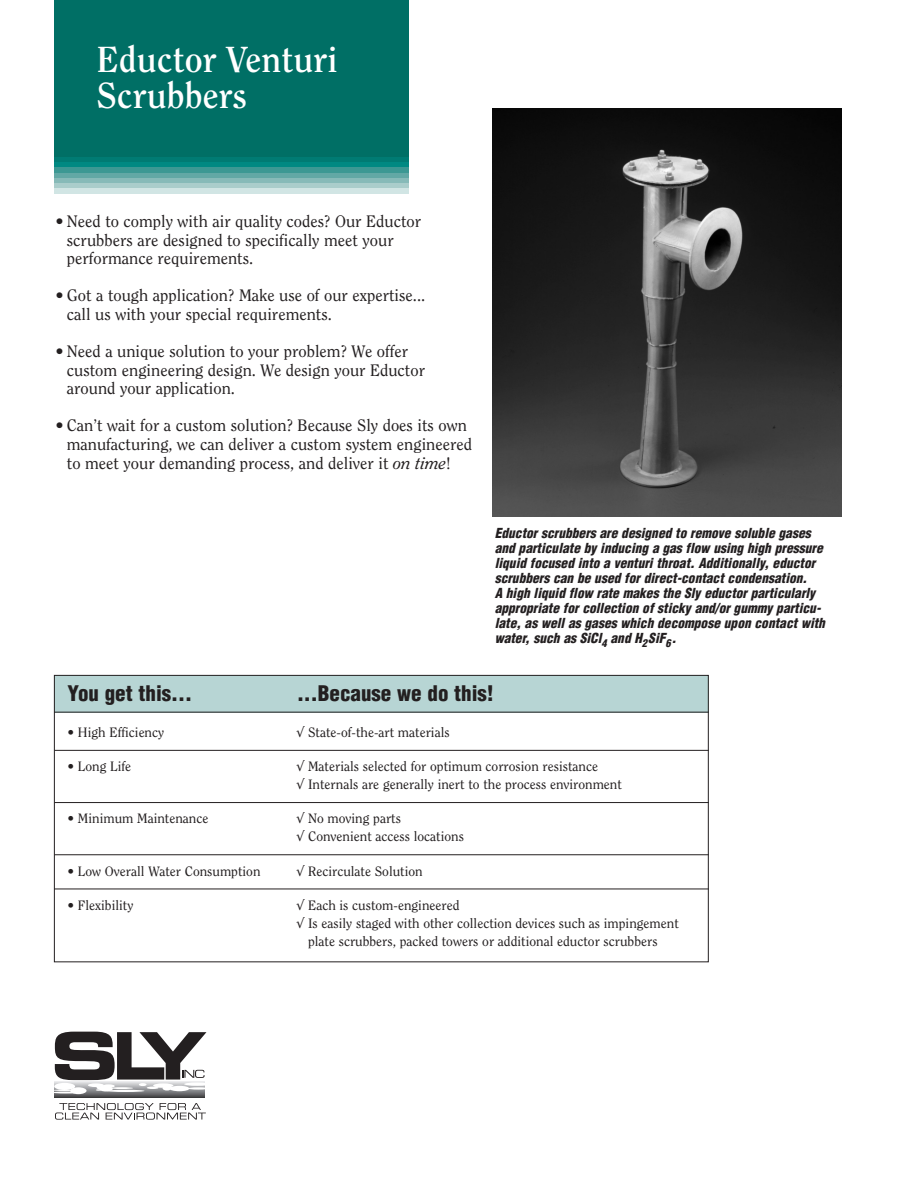
<style>
.page{position:relative;width:918px;height:1188px;background:#fff}
.page>*{position:absolute;margin:0;border:0;box-sizing:border-box;transform-origin:0 0}
.t1{font:700 36px/36px "Clearface";color:#fff}
.t2{font:900 condensed 21px "Helvetica";color:#231f20}
.t3{font:16.5px/18.8px "Clearface";color:#231f20}
.t4{font:13.5px/18px "Clearface";color:#231f20}
.t5{font:italic 900 condensed 13.5px/15px "Helvetica";color:#231f20}
.s1{font-style:italic}
</style>
<div class="page">
<div style="left:54px;top:152px;width:354px;height:5px;background:#006f65"></div>
<div style="left:54px;top:157px;width:354px;height:5px;background:#007b73"></div>
<div style="left:54px;top:162px;width:354px;height:6px;background:#008982"></div>
<div style="left:54px;top:168px;width:354px;height:5px;background:#3c9893"></div>
<div style="left:54px;top:173px;width:354px;height:5px;background:#62a8a5"></div>
<div style="left:54px;top:178px;width:354px;height:6px;background:#87bab8"></div>
<div style="left:54px;top:184px;width:354px;height:5px;background:#aacdcb"></div>
<div style="left:54px;top:189px;width:354px;height:5px;background:#d1e5e4"></div>
<div style="left:54px;top:0;width:354px;height:156px;background:#006f65"></div>
<div style="left:54px;top:675px;width:655px;height:37px;background:#b7d5d4"></div>
<img style="left:493px;top:108px;width:348px;height:408px">
<svg style="left:55px;top:1103px;width:151px;height:17px"></svg>
<div style="left:54px;top:1080px;width:151px;height:17px;background:#5a5a5d"></div>
<svg style="left:54px;top:1032px;width:152px;height:62px"></svg>
<hr style="left:54px;top:750px;width:655px;height:1px;background:#231f20">
<hr style="left:54px;top:802px;width:655px;height:1px;background:#231f20">
<hr style="left:54px;top:854px;width:655px;height:1px;background:#231f20">
<hr style="left:54px;top:889px;width:655px;height:1px;background:#231f20">
<hr style="left:54px;top:712px;width:655px;height:1px;background:#231f20">
<h1 class="t1" style="left:97px;top:44px;width:242px">Eductor Venturi<br>Scrubbers</h1>
<p class="t3" style="left:67px;top:213px;width:356px;text-indent:-11px">• Need to comply with air quality codes? Our Eductor scrubbers are designed to specifically meet your performance requirements.</p>
<p class="t3" style="left:67px;top:287px;width:360px;text-indent:-11px">• Got a tough application? Make use of our expertise... call us with your special requirements.</p>
<p class="t3" style="left:67px;top:343px;width:360px;text-indent:-11px">• Need a unique solution to your problem? We offer custom engineering design. We design your Eductor around your application.</p>
<p class="t3" style="left:67px;top:417px;width:407px;text-indent:-11px">• Can’t wait for a custom solution? Because Sly does its own manufacturing, we can deliver a custom system engineered to meet your demanding process, and deliver it <span class="s1">on time</span>!</p>
<p class="t5" style="left:495px;top:527px;width:335px">Eductor scrubbers are designed to remove soluble gases and particulate by inducing a gas flow using high pressure liquid focused into a venturi throat. Additionally, eductor scrubbers can be used for direct-contact condensation.<br>A high liquid flow rate makes the Sly eductor particularly appropriate for collection of sticky and/or gummy particu&shy;late, as well as gases which decompose upon contact with water, such as SiCl<sub>4</sub> and H<sub>2</sub>SiF<sub>6</sub>.</p>
<p class="t2" style="left:67px;top:685px;width:126px">You get this...</p>
<p class="t2" style="left:297px;top:685px;width:198px">...Because we do this!</p>
<p class="t4" style="left:67px;top:724px;width:98px">• High Efficiency</p>
<p class="t4" style="left:297px;top:724px;width:154px">√ State-of-the-art materials</p>
<p class="t4" style="left:67px;top:758px;width:65px">• Long Life</p>
<p class="t4" style="left:297px;top:758px;width:326px">√ Materials selected for optimum corrosion resistance<br>√ Internals are generally inert to the process environment</p>
<p class="t4" style="left:67px;top:811px;width:142px">• Minimum Maintenance</p>
<p class="t4" style="left:297px;top:811px;width:168px">√ No moving parts<br>√ Convenient access locations</p>
<p class="t4" style="left:67px;top:863px;width:195px">• Low Overall Water Consumption</p>
<p class="t4" style="left:297px;top:863px;width:127px">√ Recirculate Solution</p>
<p class="t4" style="left:67px;top:897px;width:67px">• Flexibility</p>
<p class="t4" style="left:297px;top:897px;width:164px">√ Each is custom-engineered</p>
<p class="t4" style="left:297px;top:915px;width:383px">√ Is easily staged with other collection devices such as impingement</p>
<p class="t4" style="left:308px;top:933px;width:351px">plate scrubbers, packed towers or additional eductor scrubbers</p>
</div>
